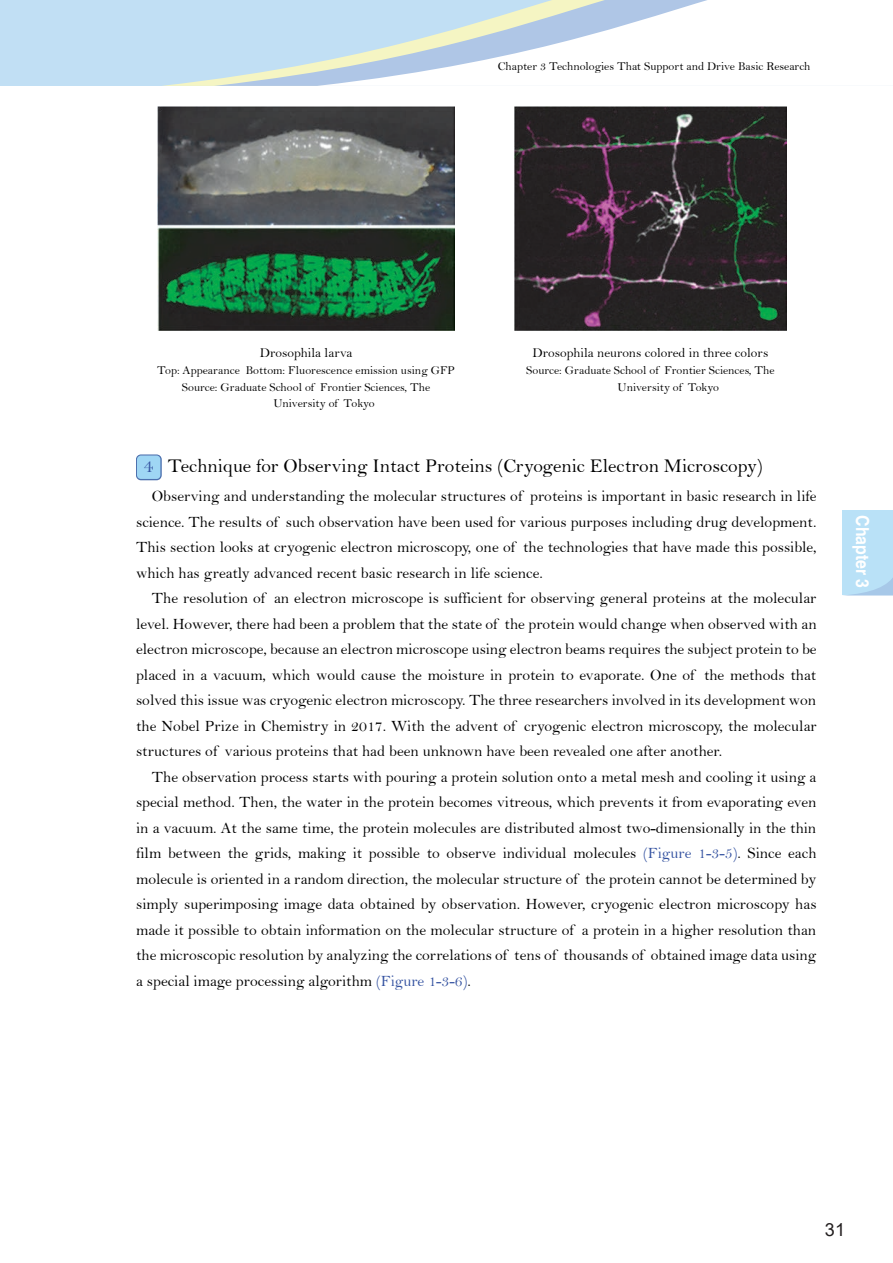
<style>
.page{position:relative;width:893px;height:1263px;background:#fff}
.page>*{position:absolute;margin:0;border:0;box-sizing:border-box;transform-origin:0 0}
.t1{font:19.5px "Bell";color:#000}
.t2{font:700 18px "Helvetica";color:#fff;scale:.88 1}
.t3{font:18px "Arial";color:#231f20}
.t4{font:15.75px "Bell";color:#000}
.t5{font:13.5px "Bell";color:#000}
.t6{font:12px/16.5px "Bell";color:#000}
.s1{color:#3553a1}
</style>
<div class="page">
<div style="left:842px;top:510px;width:51px;height:85px;background:#b9e1f7"></div>
<div style="left:0;top:0;width:893px;height:86px;background:#c1dff4"></div>
<svg style="left:214px;top:62px;width:103px;height:24px"></svg>
<svg style="left:317px;top:0;width:576px;height:86px;fill:#fff"></svg>
<svg style="left:136px;top:455px;width:26px;height:25px"></svg>
<img style="left:514px;top:106px;width:272px;height:224px">
<img style="left:158px;top:106px;width:296px;height:224px">
<p class="t6" style="left:498px;top:58px;width:314px">Chapter 3 Technologies That Support and Drive Basic Research</p>
<p class="t5" style="left:260px;top:345px;width:94px">Drosophila larva</p>
<p class="t6" style="left:157px;top:362px;width:299px">Top: Appearance Bottom: Fluorescence emission using GFP</p>
<p class="t6" style="left:182px;top:379px;width:250px">Source: Graduate School of Frontier Sciences, The</p>
<p class="t6" style="left:273px;top:395px;width:103px">University of Tokyo</p>
<p class="t5" style="left:533px;top:345px;width:237px">Drosophila neurons colored in three colors</p>
<p class="t6" style="left:618px;top:362px;width:158px;text-indent:-91px">Source: Graduate School of Frontier Sciences, The<br>University of Tokyo</p>
<p class="t1" style="left:144px;top:455px;width:620px"><span class="s1">4</span> Technique for Observing Intact Proteins (Cryogenic Electron Microscopy)</p>
<p class="t4" style="left:152px;top:487px;width:666px">Observing and understanding the molecular structures of proteins is important in basic research in life</p>
<p class="t4" style="left:136px;top:512px;width:682px">science. The results of such observation have been used for various purposes including drug development.</p>
<p class="t4" style="left:136px;top:538px;width:682px">This section looks at cryogenic electron microscopy, one of the technologies that have made this possible,</p>
<p class="t4" style="left:136px;top:563px;width:408px">which has greatly advanced recent basic research in life science.</p>
<p class="t4" style="left:152px;top:589px;width:666px">The resolution of an electron microscope is sufficient for observing general proteins at the molecular</p>
<p class="t4" style="left:136px;top:614px;width:682px">level. However, there had been a problem that the state of the protein would change when observed with an</p>
<p class="t4" style="left:136px;top:640px;width:682px">electron microscope, because an electron microscope using electron beams requires the subject protein to be</p>
<p class="t4" style="left:136px;top:665px;width:681px">placed in a vacuum, which would cause the moisture in protein to evaporate. One of the methods that</p>
<p class="t4" style="left:136px;top:691px;width:682px">solved this issue was cryogenic electron microscopy. The three researchers involved in its development won</p>
<p class="t4" style="left:136px;top:716px;width:682px">the Nobel Prize in Chemistry in 2017. With the advent of cryogenic electron microscopy, the molecular</p>
<p class="t4" style="left:136px;top:742px;width:588px">structures of various proteins that had been unknown have been revealed one after another.</p>
<p class="t4" style="left:152px;top:767px;width:666px">The observation process starts with pouring a protein solution onto a metal mesh and cooling it using a</p>
<p class="t4" style="left:136px;top:793px;width:682px">special method. Then, the water in the protein becomes vitreous, which prevents it from evaporating even</p>
<p class="t4" style="left:136px;top:818px;width:682px">in a vacuum. At the same time, the protein molecules are distributed almost two-dimensionally in the thin</p>
<p class="t4" style="left:136px;top:844px;width:682px">film between the grids, making it possible to observe individual molecules <span class="s1">(Figure 1-3-5)</span>. Since each</p>
<p class="t4" style="left:136px;top:869px;width:682px">molecule is oriented in a random direction, the molecular structure of the protein cannot be determined by</p>
<p class="t4" style="left:136px;top:895px;width:682px">simply superimposing image data obtained by observation. However, cryogenic electron microscopy has</p>
<p class="t4" style="left:136px;top:920px;width:682px">made it possible to obtain information on the molecular structure of a protein in a higher resolution than</p>
<p class="t4" style="left:136px;top:946px;width:682px">the microscopic resolution by analyzing the correlations of tens of thousands of obtained image data using</p>
<p class="t4" style="left:136px;top:971px;width:336px">a special image processing algorithm <span class="s1">(Figure 1-3-6)</span>.</p>
<p class="t2" style="left:873px;top:515px;width:85px;rotate:90deg">Chapter 3</p>
<p class="t3" style="left:825px;top:1217px;width:22px">31</p>
</div>
